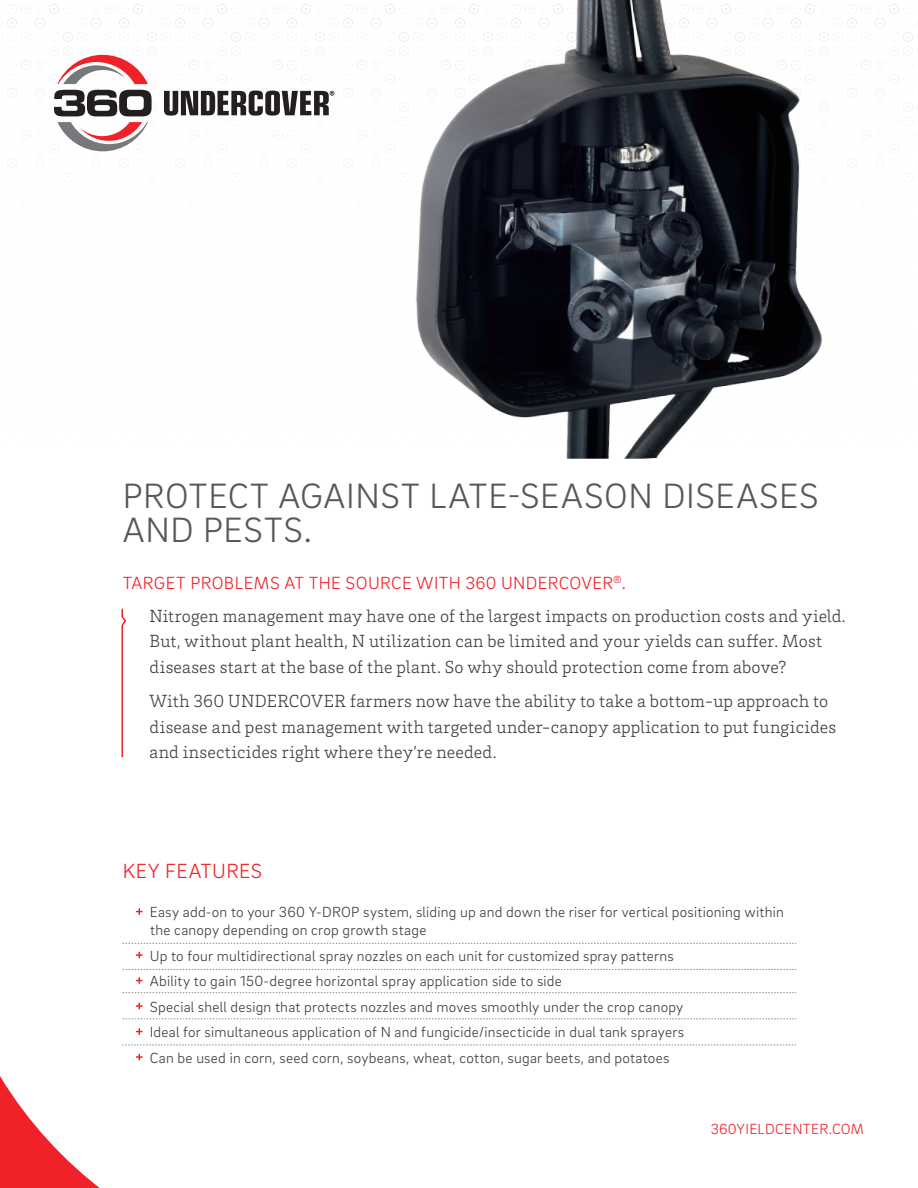
<style>
.page{position:relative;width:918px;height:1188px;background:#fff}
.page>*{position:absolute;margin:0;border:0;box-sizing:border-box;transform-origin:0 0}
.HEADLINE{font:300 36px/34.5px "Brix Sans";letter-spacing:.015em;color:#57585a}
.TABLE_BODY__L1{font:300 21px "Brix Sans";letter-spacing:.02em;color:#ee2228}
.KEY_POINTS__L1{font:300 18px/25.5px "Brix Slab";letter-spacing:.01em;color:#3e3e3f}
.INTRO__L1{font:300 18px "Brix Sans";letter-spacing:.02em;color:#ee2228}
.TABLE_BODY__L1-2{font:300 15px/18px "Brix Sans";letter-spacing:.015em;color:#3e3e3f}
.t1{font:300 15px "Brix Sans";letter-spacing:.015em;color:#ee2228}
</style>
<div class="page">
<svg style="left:0;top:942px;width:405px;height:246px"></svg>
<svg style="left:123px;top:943px;width:673px;height:1px"></svg>
<svg style="left:123px;top:969px;width:674px;height:1px"></svg>
<svg style="left:123px;top:992px;width:673px;height:1px"></svg>
<svg style="left:123px;top:1018px;width:674px;height:1px"></svg>
<svg style="left:122px;top:1045px;width:674px;height:1px"></svg>
<svg style="left:136px;top:908px;width:7px;height:7px"></svg>
<svg style="left:136px;top:952px;width:7px;height:6px"></svg>
<svg style="left:136px;top:977px;width:7px;height:7px"></svg>
<svg style="left:136px;top:1003px;width:7px;height:6px"></svg>
<svg style="left:136px;top:1028px;width:7px;height:7px"></svg>
<svg style="left:136px;top:1054px;width:7px;height:6px"></svg>
<svg style="left:58px;top:122px;width:90px;height:29px"></svg>
<svg style="left:57px;top:55px;width:91px;height:29px"></svg>
<svg style="left:54px;top:90px;width:98px;height:26px"></svg>
<svg style="left:164px;top:91px;width:171px;height:25px"></svg>
<svg style="left:121px;top:608px;width:5px;height:150px"></svg>
<img style="left:401px;top:0;width:479px;height:459px">
<p class="HEADLINE" style="left:123px;top:477px;width:697px">PROTECT AGAINST LATE-SEASON DISEASES<br>AND PESTS.</p>
<p class="INTRO__L1" style="left:123px;top:572px;width:505px">TARGET PROBLEMS AT THE SOURCE WITH 360 UNDERCOVER<sup>®</sup>.</p>
<p class="KEY_POINTS__L1" style="left:150px;top:602px;width:698px">Nitrogen management may have one of the largest impacts on production costs and yield.<br>But, without plant health, N utilization can be limited and your yields can suffer. Most diseases start at the base of the plant. So why should protection come from above?</p>
<p class="KEY_POINTS__L1" style="left:150px;top:688px;width:688px">With 360 UNDERCOVER farmers now have the ability to take a bottom-up approach to disease and pest management with targeted under-canopy application to put fungicides and insecticides right where they’re needed.</p>
<p class="TABLE_BODY__L1" style="left:123px;top:858px;width:141px">KEY FEATURES</p>
<p class="TABLE_BODY__L1-2" style="left:150px;top:902px;width:636px">Easy add-on to your 360 Y-DROP system, sliding up and down the riser for vertical positioning within the canopy depending on crop growth stage</p>
<p class="TABLE_BODY__L1-2" style="left:150px;top:946px;width:526px">Up to four multidirectional spray nozzles on each unit for customized spray patterns</p>
<p class="TABLE_BODY__L1-2" style="left:150px;top:971px;width:414px">Ability to gain 150-degree horizontal spray application side to side</p>
<p class="TABLE_BODY__L1-2" style="left:150px;top:997px;width:535px">Special shell design that protects nozzles and moves smoothly under the crop canopy</p>
<p class="TABLE_BODY__L1-2" style="left:150px;top:1022px;width:536px">Ideal for simultaneous application of N and fungicide/insecticide in dual tank sprayers</p>
<p class="TABLE_BODY__L1-2" style="left:150px;top:1048px;width:521px">Can be used in corn, seed corn, soybeans, wheat, cotton, sugar beets, and potatoes</p>
<p class="t1" style="left:711px;top:1119px;width:154px">360YIELDCENTER.COM</p>
</div>
